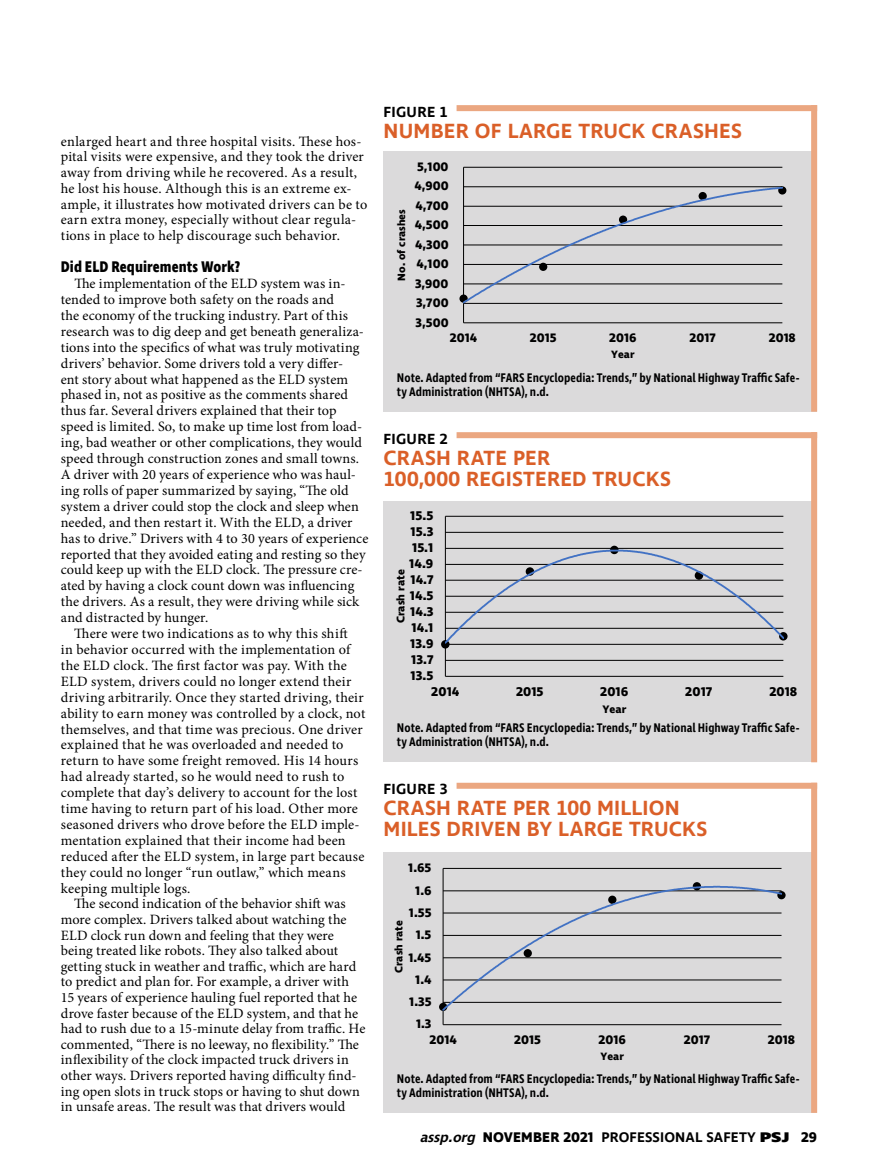
<style>
.page{position:relative;width:878px;height:1175px;background:#fff}
.page>*{position:absolute;margin:0;border:0;box-sizing:border-box;transform-origin:0 0}
.t1{font:600 21px/21px "Ingra";letter-spacing:.01em;color:#da5f28}
.t2{font:700 15.75px "Ingra Cd";letter-spacing:.005em;color:#000}
.t3{font:600 15px "Ingra";letter-spacing:.015em;color:#000}
.t4{font:14.25px/15.9px "Minion Pro";letter-spacing:.01em;color:#000}
.t5{font:600 14.25px "Ingra";letter-spacing:.01em;color:#000}
.t6{font:700 12.9px "Ingra";letter-spacing:.01em;color:#000}
.t7{font:600 12.75px/14.2px "Ingra Cd";color:#000}
.t8{font:700 12.6px "Ingra";letter-spacing:.005em;color:#000}
.t9{font:700 11.1px "Ingra";color:#000}
.t10{font:700 10.8px "Ingra";color:#000}
.s1{font-style:italic}
.s2{font-weight:700}
.s3{font-weight:800}
</style>
<div class="page">
<div style="left:383px;top:151px;width:434px;height:261px;background:#dbdadb"></div>
<hr style="left:463px;top:167px;width:319px;height:1px;background:#000">
<hr style="left:463px;top:167px;width:1px;height:156px;background:#000">
<hr style="left:463px;top:322px;width:319px;height:1px;background:#000">
<svg style="left:459px;top:294px;width:8px;height:9px"></svg>
<svg style="left:778px;top:186px;width:8px;height:8px"></svg>
<svg style="left:463px;top:185px;width:319px;height:120px"></svg>
<div style="left:456px;top:105px;width:361px;height:6px;background:#eba781"></div>
<div style="left:811px;top:105px;width:6px;height:307px;background:#eba781"></div>
<div style="left:383px;top:501px;width:434px;height:261px;background:#dbdadb"></div>
<hr style="left:445px;top:660px;width:338px;height:1px;background:#000">
<hr style="left:445px;top:532px;width:338px;height:1px;background:#000">
<hr style="left:445px;top:516px;width:338px;height:1px;background:#000">
<hr style="left:445px;top:516px;width:1px;height:160px;background:#000">
<hr style="left:445px;top:676px;width:338px;height:1px;background:#000">
<div style="left:441px;top:640px;width:8px;height:8px;background:#000;border-radius:50%"></div>
<svg style="left:610px;top:545px;width:8px;height:9px"></svg>
<svg style="left:779px;top:632px;width:8px;height:8px"></svg>
<svg style="left:445px;top:548px;width:338px;height:97px"></svg>
<div style="left:456px;top:432px;width:361px;height:6px;background:#eba781"></div>
<div style="left:811px;top:432px;width:6px;height:330px;background:#eba781"></div>
<div style="left:383px;top:852px;width:434px;height:260px;background:#dbdadb"></div>
<hr style="left:443px;top:868px;width:338px;height:1px;background:#000">
<hr style="left:443px;top:868px;width:1px;height:156px;background:#000">
<hr style="left:443px;top:1024px;width:338px;height:1px;background:#000">
<svg style="left:439px;top:1002px;width:8px;height:9px"></svg>
<svg style="left:692px;top:882px;width:9px;height:8px"></svg>
<svg style="left:777px;top:891px;width:8px;height:8px"></svg>
<svg style="left:443px;top:885px;width:338px;height:127px"></svg>
<div style="left:456px;top:782px;width:361px;height:6px;background:#eba781"></div>
<div style="left:811px;top:782px;width:6px;height:330px;background:#eba781"></div>
<p class="t4" style="left:61px;top:133px;width:308px">enlarged heart and three hospital visits. These hos&shy;pital visits were expensive, and they took the driver away from driving while he recovered. As a result, he lost his house. Although this is an extreme ex&shy;ample, it illustrates how motivated drivers can be to earn extra money, especially without clear regula&shy;tions in place to help discourage such behavior.</p>
<p class="t2" style="left:61px;top:257px;width:181px">Did ELD Requirements Work?</p>
<p class="t4" style="left:61px;top:276px;width:309px;text-indent:14px">The implementation of the ELD system was in&shy;tended to improve both safety on the roads and<br>the economy of the trucking industry. Part of this research was to dig deep and get beneath generaliza&shy;tions into the specifics of what was truly motivating drivers’ behavior. Some drivers told a very differ-<br>ent story about what happened as the ELD system phased in, not as positive as the comments shared thus far. Several drivers explained that their top speed is limited. So, to make up time lost from load&shy;ing, bad weather or other complications, they would speed through construction zones and small towns.<br>A driver with 20 years of experience who was haul&shy;ing rolls of paper summarized by saying, “The old system a driver could stop the clock and sleep when needed, and then restart it. With the ELD, a driver has to drive.” Drivers with 4 to 30 years of experience reported that they avoided eating and resting so they could keep up with the ELD clock. The pressure cre&shy;ated by having a clock count down was influencing the drivers. As a result, they were driving while sick and distracted by hunger.</p>
<p class="t4" style="left:61px;top:625px;width:306px;text-indent:13px">There were two indications as to why this shift<br>in behavior occurred with the implementation of the ELD clock. The first factor was pay. With the ELD system, drivers could no longer extend their driving arbitrarily. Once they started driving, their ability to earn money was controlled by a clock, not themselves, and that time was precious. One driver explained that he was overloaded and needed to return to have some freight removed. His 14 hours had already started, so he would need to rush to complete that day’s delivery to account for the lost time having to return part of his load. Other more seasoned drivers who drove before the ELD imple&shy;mentation explained that their income had been reduced after the ELD system, in large part because they could no longer “run outlaw,” which means keeping multiple logs.</p>
<p class="t4" style="left:61px;top:896px;width:306px;text-indent:13px">The second indication of the behavior shift was more complex. Drivers talked about watching the ELD clock run down and feeling that they were being treated like robots. They also talked about getting stuck in weather and traffic, which are hard to predict and plan for. For example, a driver with 15 years of experience hauling fuel reported that he drove faster because of the ELD system, and that he had to rush due to a 15-minute delay from traffic. He commented, “There is no leeway, no flexibility.” The inflexibility of the clock impacted truck drivers in other ways. Drivers reported having difficulty find&shy;ing open slots in truck stops or having to shut down in unsafe areas. The result was that drivers would</p>
<p class="t3" style="left:383px;top:102px;width:66px">FIGURE 1</p>
<h1 class="t1" style="left:383px;top:121px;width:360px">NUMBER OF LARGE TRUCK CRASHES</h1>
<p class="t8" style="left:417px;top:159px;width:33px">5,100</p>
<p class="t10" style="left:394px;top:281px;width:73px;rotate:-90deg">No. of crashes</p>
<p class="t8" style="left:414px;top:178px;width:36px">4,900</p>
<p class="t8" style="left:415px;top:198px;width:35px">4,700</p>
<p class="t8" style="left:415px;top:217px;width:35px">4,500</p>
<p class="t8" style="left:415px;top:237px;width:35px">4,300</p>
<p class="t8" style="left:416px;top:256px;width:34px">4,100</p>
<p class="t8" style="left:415px;top:276px;width:35px">3,900</p>
<p class="t8" style="left:416px;top:295px;width:34px">3,700</p>
<p class="t8" style="left:415px;top:314px;width:34px">3,500</p>
<p class="t8" style="left:450px;top:330px;width:29px">2014</p>
<p class="t8" style="left:530px;top:330px;width:28px">2015</p>
<p class="t8" style="left:609px;top:330px;width:29px">2016</p>
<p class="t8" style="left:689px;top:330px;width:28px">2017</p>
<p class="t8" style="left:768px;top:330px;width:29px">2018</p>
<p class="t10" style="left:611px;top:348px;width:25px">Year</p>
<p class="t7" style="left:397px;top:371px;width:404px">Note. Adapted from “FARS Encyclopedia: Trends,” by National Highway Traffic Safe&shy;ty Administration (NHTSA), n.d.</p>
<p class="t3" style="left:383px;top:429px;width:66px">FIGURE 2</p>
<h1 class="t1" style="left:383px;top:448px;width:289px">CRASH RATE PER<br>100,000 REGISTERED TRUCKS</h1>
<p class="t6" style="left:410px;top:507px;width:25px">15.5</p>
<p class="t6" style="left:410px;top:523px;width:24px">15.3</p>
<p class="t6" style="left:412px;top:539px;width:23px">15.1</p>
<p class="t6" style="left:409px;top:556px;width:26px">14.9</p>
<p class="t9" style="left:393px;top:623px;width:56px;rotate:-90deg">Crash rate</p>
<p class="t6" style="left:410px;top:572px;width:25px">14.7</p>
<p class="t6" style="left:410px;top:588px;width:25px">14.5</p>
<p class="t6" style="left:410px;top:604px;width:25px">14.3</p>
<p class="t6" style="left:411px;top:620px;width:23px">14.1</p>
<p class="t6" style="left:410px;top:636px;width:25px">13.9</p>
<p class="t6" style="left:411px;top:651px;width:24px">13.7</p>
<p class="t6" style="left:410px;top:667px;width:25px">13.5</p>
<p class="t6" style="left:431px;top:683px;width:29px">2014</p>
<p class="t6" style="left:516px;top:683px;width:29px">2015</p>
<p class="t6" style="left:600px;top:683px;width:30px">2016</p>
<p class="t6" style="left:685px;top:683px;width:28px">2017</p>
<p class="t6" style="left:769px;top:683px;width:29px">2018</p>
<p class="t9" style="left:602px;top:702px;width:25px">Year</p>
<p class="t7" style="left:397px;top:721px;width:404px">Note. Adapted from “FARS Encyclopedia: Trends,” by National Highway Traffic Safe&shy;ty Administration (NHTSA), n.d.</p>
<p class="t3" style="left:383px;top:779px;width:66px">FIGURE 3</p>
<h1 class="t1" style="left:383px;top:798px;width:325px">CRASH RATE PER 100 MILLION<br>MILES DRIVEN BY LARGE TRUCKS</h1>
<p class="t8" style="left:408px;top:860px;width:25px">1.65</p>
<p class="t8" style="left:415px;top:882px;width:18px">1.6</p>
<p class="t8" style="left:409px;top:904px;width:24px">1.55</p>
<p class="t10" style="left:392px;top:973px;width:54px;rotate:-90deg">Crash rate</p>
<p class="t8" style="left:415px;top:927px;width:17px">1.5</p>
<p class="t8" style="left:408px;top:949px;width:25px">1.45</p>
<p class="t8" style="left:415px;top:971px;width:18px">1.4</p>
<p class="t8" style="left:409px;top:994px;width:24px">1.35</p>
<p class="t8" style="left:416px;top:1016px;width:17px">1.3</p>
<p class="t8" style="left:429px;top:1031px;width:29px">2014</p>
<p class="t8" style="left:514px;top:1031px;width:28px">2015</p>
<p class="t8" style="left:598px;top:1031px;width:29px">2016</p>
<p class="t8" style="left:683px;top:1031px;width:28px">2017</p>
<p class="t8" style="left:767px;top:1031px;width:29px">2018</p>
<p class="t10" style="left:600px;top:1050px;width:25px">Year</p>
<p class="t7" style="left:397px;top:1072px;width:404px">Note. Adapted from “FARS Encyclopedia: Trends,” by National Highway Traffic Safe&shy;ty Administration (NHTSA), n.d.</p>
<p class="t5" style="left:419px;top:1128px;width:399px"><span class="s1">assp.org</span> <span class="s2">NOVEMBER 2021</span> PROFESSIONAL SAFETY <span class="s3">PSJ</span> <span class="s2">29</span></p>
</div>
